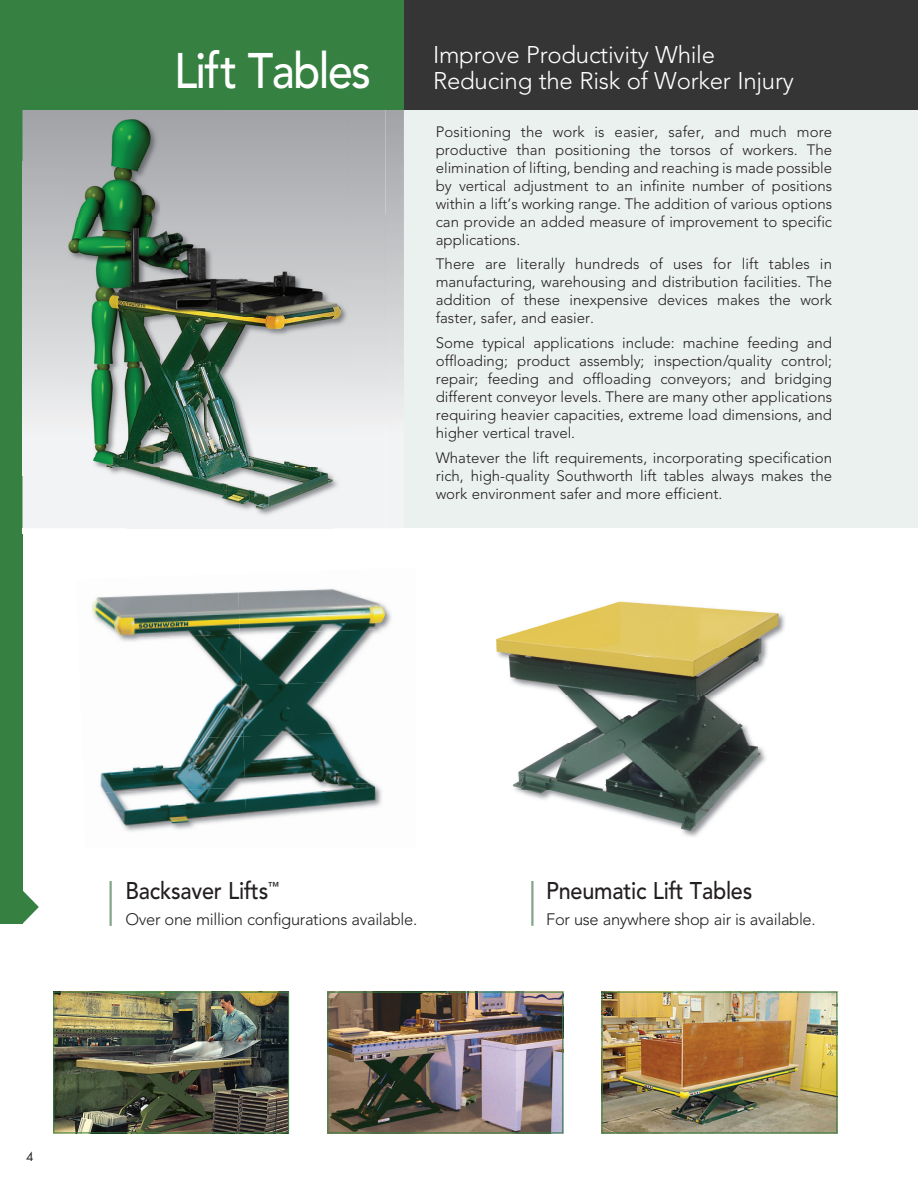
<style>
.page{position:relative;width:918px;height:1187px;background:#fff}
.page>*{position:absolute;margin:0;border:0;box-sizing:border-box;transform-origin:0 0}
.t1{font:500 49.5px "Avenir LT Std";letter-spacing:-.035em;color:#fff;scale:.9 1}
.t2{font:300 24px/25.5px "Avenir LT Std";letter-spacing:-.01em;color:#fff}
.t3{font:500 24px "Avenir LT Std";letter-spacing:-.01em;color:#231f20;scale:.9 1}
.t4{font:300 16.5px "Avenir LT Std";letter-spacing:-.02em;color:#231f20}
.t5{font:300 15px/18px "Avenir LT Std";color:#231f20;text-align:justify}
.t6{font:12px "Futura Std";color:#231f20}
</style>
<div class="page">
<div style="left:404px;top:0;width:513px;height:528px;background:#ebf1ee"></div>
<svg style="left:385px;top:109px;width:19px;height:419px"></svg>
<div style="left:0;top:0;width:405px;height:109px;background:#368141"></div>
<img style="left:92px;top:592px;width:146px;height:42px">
<img style="left:238px;top:589px;width:154px;height:45px">
<img style="left:115px;top:634px;width:125px;height:51px">
<img style="left:240px;top:629px;width:152px;height:56px">
<img style="left:198px;top:685px;width:43px;height:51px">
<img style="left:241px;top:680px;width:151px;height:56px">
<img style="left:100px;top:736px;width:143px;height:51px">
<img style="left:243px;top:731px;width:149px;height:54px">
<img style="left:101px;top:787px;width:144px;height:45px">
<img style="left:245px;top:782px;width:147px;height:38px">
<img style="left:496px;top:601px;width:289px;height:236px">
<div style="left:404px;top:0;width:513px;height:109px;background:#363536"></div>
<img style="left:55px;top:993px;width:232px;height:138px">
<div style="left:53px;top:991px;width:236px;height:142px;border:1px solid #368141"></div>
<img style="left:329px;top:993px;width:232px;height:138px">
<div style="left:327px;top:991px;width:236px;height:142px;border:1px solid #368141"></div>
<img style="left:603px;top:993px;width:232px;height:138px">
<div style="left:601px;top:991px;width:236px;height:142px;border:1px solid #368141"></div>
<div style="left:0;top:102px;width:22px;height:821px;background:#368141"></div>
<svg style="left:22px;top:890px;width:17px;height:33px"></svg>
<hr style="left:531px;top:881px;width:2px;height:44px;background:#84a588">
<hr style="left:109px;top:881px;width:3px;height:44px;background:#84a588">
<div style="left:22px;top:109px;width:104px;height:53px;background:#a5a6aa"></div>
<img style="left:126px;top:109px;width:207px;height:9px">
<img style="left:333px;top:109px;width:52px;height:105px">
<div style="left:22px;top:476px;width:104px;height:52px;background:#f2f3f4"></div>
<img style="left:67px;top:118px;width:281px;height:399px">
<h1 class="t1" style="left:174px;top:42px;width:220px">Lift Tables</h1>
<h2 class="t2" style="left:433px;top:42px;width:362px">Improve Productivity While<br>Reducing the Risk of Worker Injury</h2>
<p class="t5" style="left:436px;top:122px;width:398px">Positioning the work is easier, safer, and much more productive than positioning the torsos of workers. The elimination of lifting, bending and reaching is made possible by vertical adjustment to an infinite number of positions within a lift’s working range. The addition of various options can provide an added measure of improvement to specific applications.</p>
<p class="t5" style="left:436px;top:255px;width:398px">There are literally hundreds of uses for lift tables in manufacturing, warehousing and distribution facilities. The addition of these inexpensive devices makes the work faster, safer, and easier.</p>
<p class="t5" style="left:436px;top:334px;width:398px">Some typical applications include: machine feeding and offloading; product assembly; inspection/quality control; repair; feeding and offloading conveyors; and bridging different conveyor levels. There are many other applications requiring heavier capacities, extreme load dimensions, and higher vertical travel.</p>
<p class="t5" style="left:436px;top:449px;width:398px">Whatever the lift requirements, incorporating specification rich, high-quality Southworth lift tables always makes the work environment safer and more efficient.</p>
<p class="t6" style="left:26px;top:1148px;width:9px">4</p>
<h2 class="t3" style="left:125px;top:877px;width:173px">Backsaver Lifts<sup>™</sup></h2>
<p class="t4" style="left:125px;top:910px;width:293px">Over one million configurations available.</p>
<h2 class="t3" style="left:546px;top:877px;width:231px">Pneumatic Lift Tables</h2>
<p class="t4" style="left:546px;top:910px;width:271px">For use anywhere shop air is available.</p>
</div>
